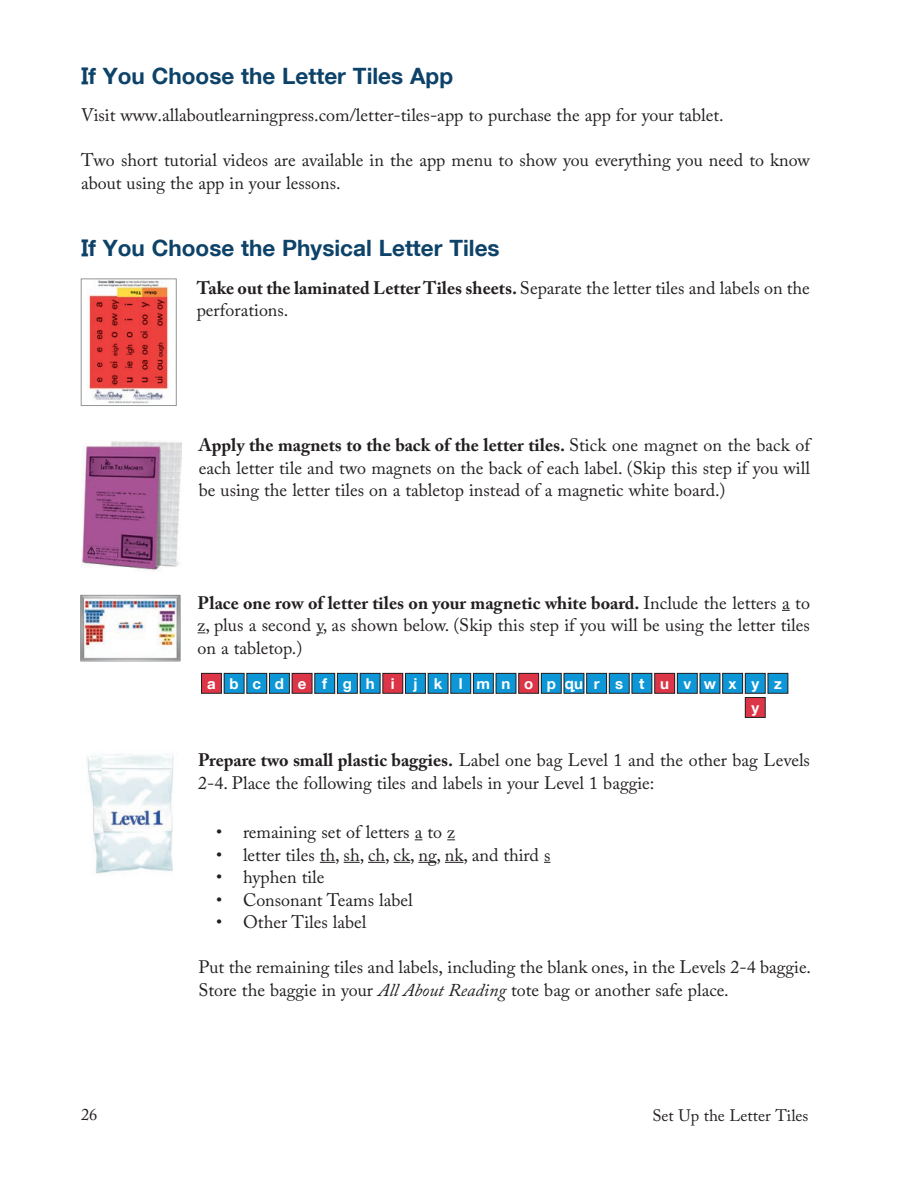
<style>
.page{position:relative;width:918px;height:1188px;background:#fff}
.page>*{position:absolute;margin:0;border:0;box-sizing:border-box;transform-origin:0 0}
.t1{font:700 22.5px "Helvetica Neue LT Com";color:#0d4269}
.Paragraph_Main{font:18px/22.5px "Adobe Caslon Pro";color:#231f20}
.t2{font:16.5px "Adobe Caslon Pro";color:#231f20}
.t3{font:700 15px "Helvetica Neue LT Com";color:#fff}
.t4{font:700 15px "Helvetica Textbook LT";color:#fff}
.s1{font-family:"Helvetica Textbook LT"}
.s2{font-weight:700}
.s3{font-family:"Helvetica Neue LT Com"}
.s4{font-style:italic}
</style>
<div class="page">
<svg style="left:320px;top:862px;width:15px;height:1px"></svg>
<svg style="left:344px;top:862px;width:16px;height:1px"></svg>
<svg style="left:368px;top:862px;width:17px;height:1px"></svg>
<svg style="left:394px;top:862px;width:16px;height:1px"></svg>
<svg style="left:418px;top:862px;width:19px;height:1px"></svg>
<svg style="left:445px;top:862px;width:18px;height:1px"></svg>
<img style="left:88px;top:281px;width:81px;height:123px">
<div style="left:81px;top:279px;width:95px;height:127px;border:1px solid #939598"></div>
<img style="left:81px;top:441px;width:101px;height:129px">
<img style="left:80px;top:594px;width:101px;height:68px">
<div style="left:202px;top:673px;width:19px;height:20px;background:#db3547"></div>
<div style="left:201px;top:673px;width:21px;height:21px;border:1px solid #231f20"></div>
<div style="left:496px;top:673px;width:20px;height:20px;background:#0d97d7"></div>
<div style="left:496px;top:673px;width:20px;height:21px;border:1px solid #231f20"></div>
<div style="left:224px;top:673px;width:20px;height:20px;background:#0d97d7"></div>
<div style="left:224px;top:673px;width:20px;height:21px;border:1px solid #231f20"></div>
<div style="left:519px;top:673px;width:20px;height:20px;background:#db3547"></div>
<div style="left:518px;top:673px;width:21px;height:21px;border:1px solid #231f20"></div>
<div style="left:360px;top:673px;width:20px;height:20px;background:#0d97d7"></div>
<div style="left:360px;top:673px;width:20px;height:21px;border:1px solid #231f20"></div>
<div style="left:655px;top:673px;width:20px;height:20px;background:#db3547"></div>
<div style="left:654px;top:673px;width:21px;height:21px;border:1px solid #231f20"></div>
<div style="left:247px;top:673px;width:20px;height:20px;background:#0d97d7"></div>
<div style="left:246px;top:673px;width:21px;height:21px;border:1px solid #231f20"></div>
<div style="left:541px;top:673px;width:20px;height:20px;background:#0d97d7"></div>
<div style="left:541px;top:673px;width:21px;height:21px;border:1px solid #231f20"></div>
<div style="left:383px;top:673px;width:20px;height:20px;background:#db3547"></div>
<div style="left:382px;top:673px;width:21px;height:21px;border:1px solid #231f20"></div>
<div style="left:677px;top:673px;width:20px;height:20px;background:#0d97d7"></div>
<div style="left:677px;top:673px;width:21px;height:21px;border:1px solid #231f20"></div>
<div style="left:269px;top:673px;width:20px;height:20px;background:#0d97d7"></div>
<div style="left:269px;top:673px;width:21px;height:21px;border:1px solid #231f20"></div>
<div style="left:564px;top:673px;width:20px;height:20px;background:#0d97d7"></div>
<div style="left:564px;top:673px;width:20px;height:21px;border:1px solid #231f20"></div>
<div style="left:405px;top:673px;width:20px;height:20px;background:#0d97d7"></div>
<div style="left:405px;top:673px;width:21px;height:21px;border:1px solid #231f20"></div>
<div style="left:700px;top:673px;width:20px;height:20px;background:#0d97d7"></div>
<div style="left:700px;top:673px;width:20px;height:21px;border:1px solid #231f20"></div>
<div style="left:292px;top:673px;width:20px;height:20px;background:#db3547"></div>
<div style="left:292px;top:673px;width:20px;height:21px;border:1px solid #231f20"></div>
<div style="left:587px;top:673px;width:20px;height:20px;background:#0d97d7"></div>
<div style="left:586px;top:673px;width:21px;height:21px;border:1px solid #231f20"></div>
<div style="left:428px;top:673px;width:20px;height:20px;background:#0d97d7"></div>
<div style="left:428px;top:673px;width:20px;height:21px;border:1px solid #231f20"></div>
<div style="left:723px;top:673px;width:20px;height:20px;background:#0d97d7"></div>
<div style="left:722px;top:673px;width:21px;height:21px;border:1px solid #231f20"></div>
<div style="left:315px;top:673px;width:20px;height:20px;background:#0d97d7"></div>
<div style="left:314px;top:673px;width:21px;height:21px;border:1px solid #231f20"></div>
<div style="left:609px;top:673px;width:20px;height:20px;background:#0d97d7"></div>
<div style="left:609px;top:673px;width:21px;height:21px;border:1px solid #231f20"></div>
<div style="left:451px;top:673px;width:20px;height:20px;background:#0d97d7"></div>
<div style="left:450px;top:673px;width:21px;height:21px;border:1px solid #231f20"></div>
<div style="left:745px;top:673px;width:20px;height:20px;background:#0d97d7"></div>
<div style="left:745px;top:673px;width:21px;height:21px;border:1px solid #231f20"></div>
<div style="left:337px;top:673px;width:20px;height:20px;background:#0d97d7"></div>
<div style="left:337px;top:673px;width:21px;height:21px;border:1px solid #231f20"></div>
<div style="left:632px;top:673px;width:20px;height:20px;background:#0d97d7"></div>
<div style="left:632px;top:673px;width:20px;height:21px;border:1px solid #231f20"></div>
<div style="left:473px;top:673px;width:20px;height:20px;background:#0d97d7"></div>
<div style="left:473px;top:673px;width:21px;height:21px;border:1px solid #231f20"></div>
<div style="left:768px;top:673px;width:20px;height:20px;background:#0d97d7"></div>
<div style="left:768px;top:673px;width:20px;height:21px;border:1px solid #231f20"></div>
<div style="left:745px;top:698px;width:20px;height:19px;background:#db3547"></div>
<div style="left:745px;top:697px;width:21px;height:21px;border:1px solid #231f20"></div>
<img style="left:87px;top:754px;width:87px;height:120px">
<p class="t1" style="left:81px;top:61px;width:374px"><span class="s1">I</span>f You Choose the Letter Tiles App</p>
<p class="Paragraph_Main" style="left:81px;top:104px;width:644px">Visit www.allaboutlearningpress.com/letter-tiles-app to purchase the app for your tablet.</p>
<p class="Paragraph_Main" style="left:81px;top:149px;width:730px">Two short tutorial videos are available in the app menu to show you everything you need to know about using the app in your lessons.</p>
<p class="t1" style="left:81px;top:234px;width:420px"><span class="s1">I</span>f You Choose the Physical Letter Tiles</p>
<p class="Paragraph_Main" style="left:197px;top:276px;width:615px"><span class="s2">Take out the laminated Letter Tiles sheets.</span> Separate the letter tiles and labels on the perforations.</p>
<p class="Paragraph_Main" style="left:199px;top:434px;width:613px;text-align:justify"><span class="s2">Apply the magnets to the back of the letter tiles.</span> Stick one magnet on the back of each letter tile and two magnets on the back of each label. (Skip this step if you will be using the letter tiles on a tabletop instead of a magnetic white board.)</p>
<p class="Paragraph_Main" style="left:198px;top:591px;width:614px;text-align:justify"><span class="s2">Place one row of letter tiles on your magnetic white board.</span> Include the letters a to z, plus a second y, as shown below. (Skip this step if you will be using the letter tiles on a tabletop.)</p>
<p class="t3" style="left:207px;top:674px;width:10px">a</p>
<p class="t3" style="left:230px;top:674px;width:11px">b</p>
<p class="t3" style="left:252px;top:674px;width:10px">c</p>
<p class="t3" style="left:275px;top:674px;width:11px">d</p>
<p class="t3" style="left:298px;top:674px;width:10px">e</p>
<p class="t3" style="left:322px;top:674px;width:6px">f</p>
<p class="t3" style="left:343px;top:674px;width:11px">g</p>
<p class="t3" style="left:366px;top:674px;width:10px">h</p>
<p class="t3" style="left:391px;top:674px;width:5px">i</p>
<p class="t3" style="left:413px;top:674px;width:6px">j</p>
<p class="t3" style="left:434px;top:674px;width:10px">k</p>
<p class="t3" style="left:459px;top:674px;width:5px">l</p>
<p class="t3" style="left:477px;top:674px;width:15px">m</p>
<p class="t3" style="left:502px;top:674px;width:10px">n</p>
<p class="t3" style="left:524px;top:674px;width:11px">o</p>
<p class="t3" style="left:547px;top:674px;width:11px">p</p>
<p class="t4" style="left:565px;top:674px;width:20px">q<span class="s3">u</span></p>
<p class="t3" style="left:594px;top:674px;width:7px">r</p>
<p class="t3" style="left:615px;top:674px;width:10px">s</p>
<p class="t3" style="left:639px;top:674px;width:7px">t</p>
<p class="t3" style="left:660px;top:674px;width:10px">u</p>
<p class="t3" style="left:683px;top:674px;width:9px">v</p>
<p class="t3" style="left:704px;top:674px;width:14px">w</p>
<p class="t3" style="left:729px;top:674px;width:10px">x</p>
<p class="t3" style="left:751px;top:674px;width:9px">y</p>
<p class="t3" style="left:774px;top:674px;width:9px">z</p>
<p class="t3" style="left:751px;top:698px;width:9px">y</p>
<p class="Paragraph_Main" style="left:198px;top:749px;width:613px"><span class="s2">Prepare two small plastic baggies.</span> Label one bag Level 1 and the other bag Levels<br>2-4. Place the following tiles and labels in your Level 1 baggie:</p>
<p class="Paragraph_Main" style="left:216px;top:821px;width:241px">• remaining set of letters a to z</p>
<p class="Paragraph_Main" style="left:216px;top:843px;width:336px">• letter tiles th, sh, ch, ck, ng, nk, and third s</p>
<p class="Paragraph_Main" style="left:216px;top:866px;width:110px">• hyphen tile</p>
<p class="Paragraph_Main" style="left:216px;top:888px;width:198px">• Consonant Teams label</p>
<p class="Paragraph_Main" style="left:216px;top:911px;width:152px">• Other Tiles label</p>
<p class="Paragraph_Main" style="left:198px;top:956px;width:614px">Put the remaining tiles and labels, including the blank ones, in the Levels 2-4 baggie.<br>Store the baggie in your <span class="s4">All About Reading</span> tote bag or another safe place.</p>
<p class="t2" style="left:81px;top:1104px;width:18px">26</p>
<p class="t2" style="left:653px;top:1106px;width:157px">Set Up the Letter Tiles</p>
</div>
